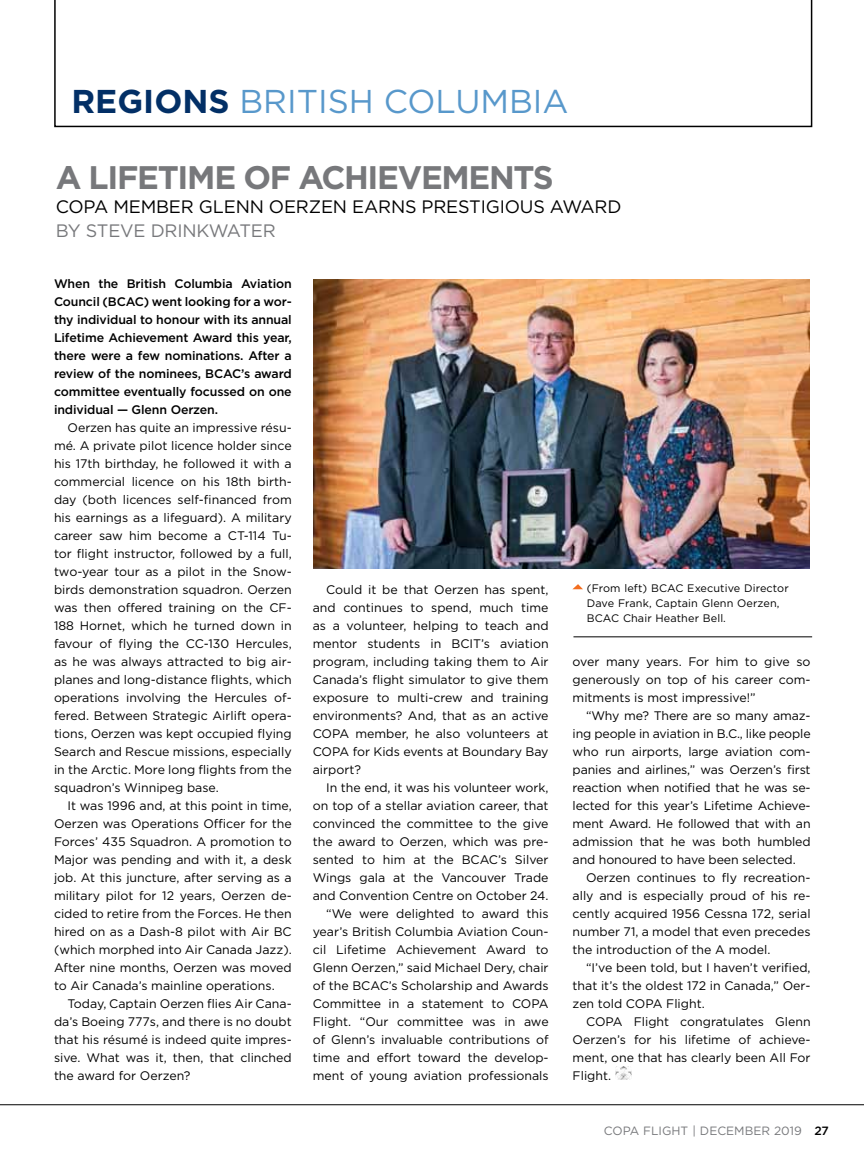
<style>
.page{position:relative;width:864px;height:1161px;background:#fff}
.page>*{position:absolute;margin:0;border:0;box-sizing:border-box;transform-origin:0 0}
.t1{font:33px "Gotham";color:#5898cb}
.t2{font:700 32.7px "Gotham";letter-spacing:-.04em;color:#77787b}
.t3{font:18px "Gotham";letter-spacing:-.01em;color:#000}
.t4{font:18px "Gotham";letter-spacing:-.01em;color:#77787b}
.t5{font:12.3px/18px "Gotham";color:#000;text-align:justify}
.t6{font:500 12.3px/18px "Gotham";letter-spacing:-.01em;color:#000;text-align:justify}
.t7{font:12.3px "Gotham";letter-spacing:-.02em;color:#000}
.t8{font:12px "Gotham";color:#77787b}
.t9{font:10.8px/15px "Gotham";letter-spacing:.01em;color:#000}
.s1{font-weight:700;color:#022f66}
.s2{font-weight:500;color:#000}
</style>
<div class="page">
<hr style="left:0;top:1104px;width:864px;height:1px;background:#000">
<svg style="left:54px;top:0;width:758px;height:127px"></svg>
<svg style="left:573px;top:584px;width:10px;height:5px"></svg>
<img style="left:615px;top:1067px;width:17px;height:13px">
<hr style="left:573px;top:636px;width:239px;height:1px;background:#000">
<img style="left:313px;top:279px;width:497px;height:290px">
<h1 class="t1" style="left:71px;top:80px;width:499px"><span class="s1">REGIONS</span> British columbia</h1>
<h2 class="t2" style="left:56px;top:156px;width:478px">A LIFETIM E OF ACHIEVEM ENTS</h2>
<h3 class="t3" style="left:56px;top:195px;width:23px">COPA</h3>
<h3 class="t3" style="left:113px;top:195px;width:29px">Member</h3>
<h3 class="t3" style="left:199px;top:195px;width:84px">Glenn Oer</h3>
<h3 class="t3" style="left:309px;top:195px;width:126px">zen Earns Pres</h3>
<h3 class="t3" style="left:469px;top:195px;width:139px">tigious Award</h3>
<h3 class="t4" style="left:56px;top:219px;width:208px">By Steve Drinkwater</h3>
<p class="t6" style="left:54px;top:274px;width:239px">When the British Columbia Aviation Council (BCAC) went looking for a wor&shy;thy individual to honour with its annual Lifetime Achievement Award this year, there were a few nominations. After a review of the nominees, BCAC’s award committee eventually focussed on one individual — Glenn Oerzen.</p>
<p class="t5" style="left:54px;top:418px;width:239px;text-indent:14px">Oerzen has quite an impressive résu&shy;mé. A private pilot licence holder since his 17th birthday, he followed it with a commercial licence on his 18th birth&shy;day (both licences self-financed from his earnings as a lifeguard). A military career saw him become a CT-114 Tu&shy;tor flight instructor, followed by a full, two-year tour as a pilot in the Snow&shy;birds demonstration squadron. Oerzen was then offered training on the CF-188 Hornet, which he turned down in favour of flying the CC-130 Hercules, as he was always attracted to big air&shy;planes and long-distance flights, which operations involving the Hercules of&shy;fered. Between Strategic Airlift opera&shy;tions, Oerzen was kept occupied flying Search and Rescue missions, especially in the Arctic. More long flights from the squadron’s Winnipeg base.</p>
<p class="t5" style="left:54px;top:797px;width:239px;text-indent:14px">It was 1996 and, at this point in time, Oerzen was Operations Officer for the Forces’ 435 Squadron. A promotion to Major was pending and with it, a desk job. At this juncture, after serving as a military pilot for 12 years, Oerzen de&shy;cided to retire from the Forces. He then hired on as a Dash-8 pilot with Air BC (which morphed into Air Canada Jazz).<br>After nine months, Oerzen was moved to Air Canada’s mainline operations.</p>
<p class="t5" style="left:54px;top:995px;width:239px;text-indent:14px">Today, Captain Oerzen flies Air Cana&shy;da’s Boeing 777s, and there is no doubt that his résumé is indeed quite impres&shy;sive. What was it, then, that clinched the award for Oerzen?</p>
<p class="t5" style="left:313px;top:581px;width:237px;text-indent:14px">Could it be that Oerzen has spent, and continues to spend, much time as a volunteer, helping to teach and mentor students in BCIT’s aviation program, including taking them to Air Canada’s flight simulator to give them exposure to multi-crew and training environments? And, that as an active COPA</p>
<p class="t5" style="left:355px;top:725px;width:195px">member, he also volunteers at</p>
<p class="t5" style="left:313px;top:743px;width:237px;text-indent:40px">for Kids events at Boundary Bay airport?</p>
<p class="t5" style="left:326px;top:779px;width:224px">I n the end, it was his volunteer work,</p>
<p class="t5" style="left:313px;top:797px;width:237px">on top of a stellar aviation career, that</p>
<p class="t5" style="left:313px;top:815px;width:237px">convinced the committee to the give</p>
<p class="t5" style="left:313px;top:833px;width:237px">the award to Oerzen, which was pre-</p>
<p class="t5" style="left:313px;top:851px;width:237px">sented to him at the BCAC’s Silver</p>
<p class="t5" style="left:313px;top:869px;width:237px">Wings gala at the Vancouver Trade</p>
<p class="t5" style="left:313px;top:887px;width:237px">and Convention Centre on October 24.</p>
<p class="t7" style="left:326px;top:906px;width:224px">“We were delighted to award this</p>
<p class="t5" style="left:313px;top:923px;width:237px">year’s British Columbia Aviation Coun-</p>
<p class="t5" style="left:313px;top:941px;width:237px">cil Lifetime Achievement Award to</p>
<p class="t5" style="left:313px;top:959px;width:237px">Glenn Oerzen,” said Michael Dery, chair</p>
<p class="t5" style="left:313px;top:977px;width:237px">of the BCAC’s Scholarship and Awards</p>
<p class="t5" style="left:313px;top:995px;width:216px">Committee in a statement to COPA</p>
<p class="t5" style="left:313px;top:1013px;width:237px">Flight. “Our committee was in awe</p>
<p class="t5" style="left:313px;top:1031px;width:237px">of Glenn’s invaluable contributions of</p>
<p class="t5" style="left:313px;top:1049px;width:237px">time and effort toward the develop-</p>
<p class="t5" style="left:313px;top:1067px;width:237px">ment of young aviation professionals</p>
<p class="t5" style="left:313px;top:743px;width:16px">COPA</p>
<p class="t9" style="left:587px;top:581px;width:203px">(From left) BCAC Executive Director<br>Dave Frank, Captain Glenn Oerzen,<br>BCAC Chair Heather Bell.</p>
<p class="t5" style="left:573px;top:652px;width:240px">over many years. For him to give so generously on top of his career com&shy;mitments is most impressive!”</p>
<p class="t5" style="left:573px;top:706px;width:240px;text-indent:14px">“Why me? There are so many amaz&shy;ing people in aviation in B.C., like people who run airports, large aviation com&shy;panies and airlines,” was Oerzen’s first reaction when notified that he was se&shy;lected for this year’s Lifetime Achieve&shy;ment Award. He followed that with an admission that he was both humbled and honoured to have been selected.</p>
<p class="t5" style="left:573px;top:868px;width:240px;text-indent:14px">Oerzen continues to fly recreation&shy;ally and is especially proud of his re&shy;cently acquired 1956 Cessna 172, serial number 71, a model that even precedes the introduction of the A model.</p>
<p class="t5" style="left:573px;top:958px;width:240px;text-indent:14px">“I’ve been told, but I haven’t verified, that it’s the oldest 172 in Canada,” Oer&shy;zen told COPA</p>
<p class="t5" style="left:666px;top:994px;width:40px">Flight.</p>
<p class="t5" style="left:573px;top:1012px;width:240px;text-indent:61px">Flight congratulates Glenn Oerzen’s for his lifetime of achieve&shy;ment, one that has clearly been All For Flight.</p>
<p class="t5" style="left:586px;top:1012px;width:16px">COPA</p>
<p class="t8" style="left:604px;top:1123px;width:106px">copa flight | december</p>
<p class="t8" style="left:774px;top:1123px;width:56px">2019 <span class="s2">27</span></p>
</div>
